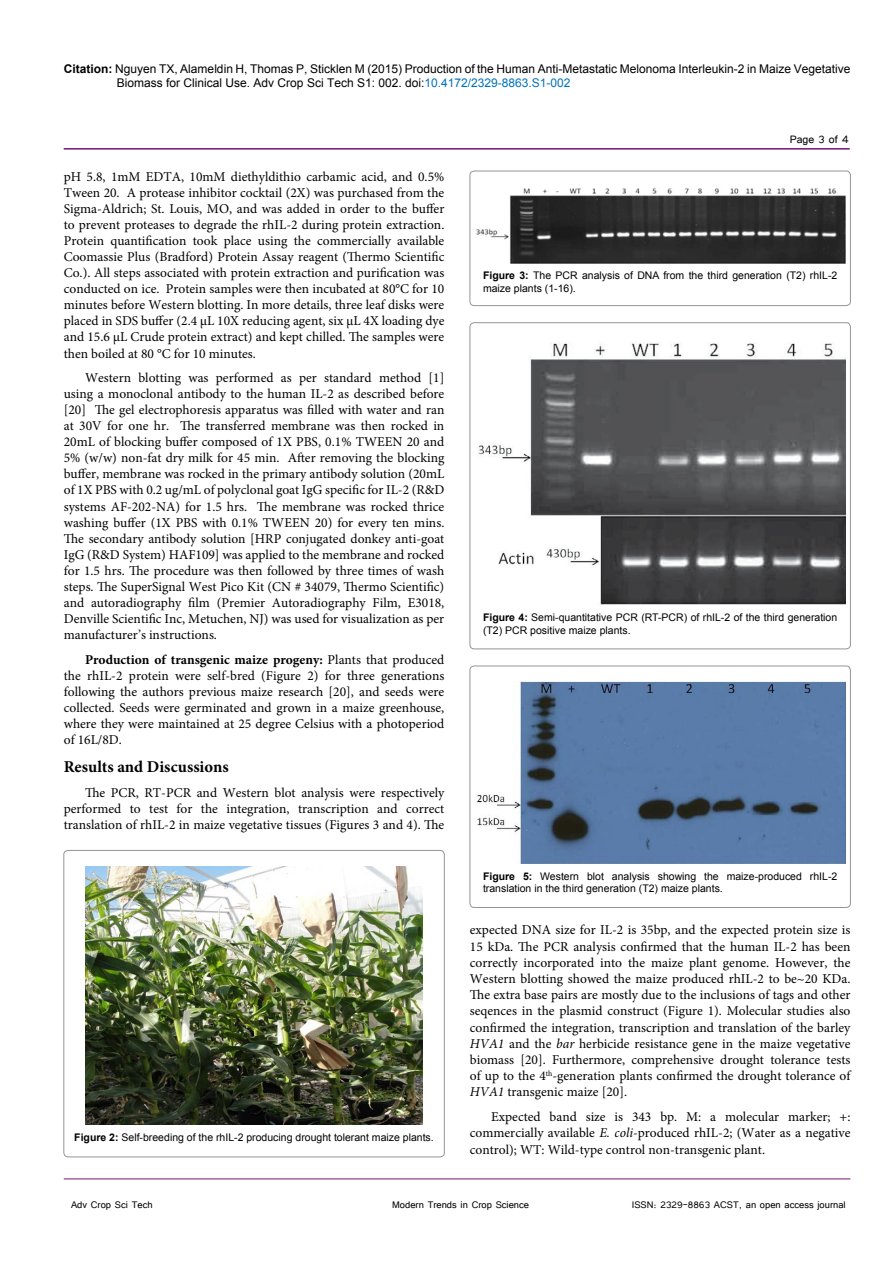
<style>
.page{position:relative;width:893px;height:1263px;background:#fff}
.page>*{position:absolute;margin:0;border:0;box-sizing:border-box;transform-origin:0 0}
.t1{font:700 16.5px "Minion Pro";color:#000}
.t2{font:13.5px/16px "Minion Pro";color:#000;text-align:justify}
.t3{font:13.5px "Tunga";color:#000}
.t4{font:12px/14.4px "Arial";color:#000}
.t5{font:12px "Tunga";color:#000}
.t6{font:10.5px/12.6px "Arial";color:#000}
.s1{font-weight:700}
.s2{color:#0072bc}
.s3{font-style:italic}
</style>
<div class="page">
<hr style="left:64px;top:148px;width:786px;height:2px;background:#741472">
<hr style="left:64px;top:1179px;width:786px;height:1px;background:#741472">
<img style="left:85px;top:866px;width:338px;height:259px">
<div style="left:64px;top:850px;width:380px;height:307px;border:1px solid #939598;border-radius:4px"></div>
<img style="left:476px;top:188px;width:369px;height:75px">
<div style="left:470px;top:171px;width:380px;height:135px;border:1px solid #939598;border-radius:4px"></div>
<img style="left:478px;top:343px;width:367px;height:262px">
<div style="left:470px;top:323px;width:380px;height:326px;border:1px solid #939598;border-radius:4px"></div>
<img style="left:476px;top:681px;width:369px;height:183px">
<div style="left:470px;top:666px;width:380px;height:241px;border:1px solid #939598;border-radius:4px"></div>
<p class="t4" style="left:117px;top:61px;width:735px;text-indent:-53px"><span class="s1">Citation:</span> Nguyen TX, Alameldin H, Thomas P, Sticklen M (2015) Production of the Human Anti-Metastatic Melonoma Interleukin-2 in Maize Vegetative<br>Biomass for Clinical Use. Adv Crop Sci Tech S1: 002. doi:<span class="s2">10.4172/2329-8863.S1-002</span></p>
<p class="t2" style="left:64px;top:169px;width:382px">pH 5.8, 1mM EDTA, 10mM diethyldithio carbamic acid, and 0.5% Tween 20. A protease inhibitor cocktail (2X) was purchased from the Sigma-Aldrich; St. Louis, MO, and was added in order to the buffer to prevent proteases to degrade the rhIL-2 during protein extraction.<br>Protein quantification took place using the commercially available Coomassie Plus (Bradford) Protein Assay reagent (Thermo Scientific Co.). All steps associated with protein extraction and purification was conducted on ice. Protein samples were then incubated at 80°C for 10 minutes before Western blotting. In more details, three leaf disks were placed in SDS buffer (2.4 μL 10X reducing agent, six μL 4X loading dye and 15.6 μL Crude protein extract) and kept chilled. The samples were then boiled at 80 °C for 10 minutes.</p>
<p class="t2" style="left:64px;top:370px;width:382px;text-indent:21px">Western blotting was performed as per standard method [1] using a monoclonal antibody to the human IL-2 as described before [20] The gel electrophoresis apparatus was filled with water and ran at 30V for one hr. The transferred membrane was then rocked in 20mL of blocking buffer composed of 1X PBS, 0.1% TWEEN 20 and 5% (w/w) non-fat dry milk for 45 min. After removing the blocking buffer, membrane was rocked in the primary antibody solution (20mL of 1X PBS with 0.2 ug/mL of polyclonal goat IgG specific for IL-2 (R&amp;D systems AF-202-NA) for 1.5 hrs. The membrane was rocked thrice washing buffer (1X PBS with 0.1% TWEEN 20) for every ten mins.<br>The secondary antibody solution [HRP conjugated donkey anti-goat IgG (R&amp;D System) HAF109] was applied to the membrane and rocked for 1.5 hrs. The procedure was then followed by three times of wash steps. The SuperSignal West Pico Kit (CN # 34079, Thermo Scientific) and autoradiography film (Premier Autoradiography Film, E3018, Denville Scientific Inc, Metuchen, NJ) was used for visualization as per manufacturer’s instructions.</p>
<p class="t2" style="left:64px;top:651px;width:382px;text-indent:21px"><span class="s1">Production of transgenic maize progeny:</span> Plants that produced the rhIL-2 protein were self-bred (Figure 2) for three generations following the authors previous maize research [20], and seeds were collected. Seeds were germinated and grown in a maize greenhouse, where they were maintained at 25 degree Celsius with a photoperiod of 16L/8D.</p>
<p class="t1" style="left:64px;top:755px;width:166px">Results and Discussions</p>
<p class="t2" style="left:64px;top:785px;width:382px;text-indent:21px">The PCR, RT-PCR and Western blot analysis were respectively performed to test for the integration, transcription and correct translation of rhIL-2 in maize vegetative tissues (Figures 3 and 4). The</p>
<p class="t6" style="left:74px;top:1131px;width:361px"><span class="s1">Figure 2:</span> Self-breeding of the rhIL-2 producing drought tolerant maize plants.</p>
<p class="t3" style="left:790px;top:131px;width:61px">Page 3 of 4</p>
<p class="t6" style="left:483px;top:269px;width:356px"><span class="s1">Figure 3:</span> The PCR analysis of DNA from the third generation (T2) rhIL-2 maize plants (1-16).</p>
<p class="t6" style="left:483px;top:611px;width:356px"><span class="s1">Figure 4:</span> Semi-quantitative PCR (RT-PCR) of rhIL-2 of the third generation (T2) PCR positive maize plants.</p>
<p class="t6" style="left:483px;top:870px;width:356px"><span class="s1">Figure 5:</span> Western blot analysis showing the maize-produced rhIL-2 translation in the third generation (T2) maize plants.</p>
<p class="t2" style="left:470px;top:922px;width:382px">expected DNA size for IL-2 is 35bp, and the expected protein size is 15 kDa. The PCR analysis confirmed that the human IL-2 has been correctly incorporated into the maize plant genome. However, the Western blotting showed the maize produced rhIL-2 to be~20 KDa.<br>The extra base pairs are mostly due to the inclusions of tags and other seqences in the plasmid construct (Figure 1). Molecular studies also confirmed the integration, transcription and translation of the barley <span class="s3">HVA1</span> and the <span class="s3">bar</span> herbicide resistance gene in the maize vegetative biomass [20]. Furthermore, comprehensive drought tolerance tests of up to the 4<sup>th</sup>-generation plants confirmed the drought tolerance of <span class="s3">HVA1</span> transgenic maize [20].</p>
<p class="t2" style="left:470px;top:1109px;width:382px;text-indent:21px">Expected band size is 343 bp. M: a molecular marker; +: commercially available <span class="s3">E. coli</span>-produced rhIL-2; (Water as a negative control); WT: Wild-type control non-transgenic plant.</p>
<p class="t5" style="left:71px;top:1196px;width:83px">Adv Crop Sci Tech</p>
<p class="t5" style="left:392px;top:1196px;width:138px">Modern Trends in Crop Science</p>
<p class="t5" style="left:632px;top:1196px;width:215px">ISSN: 2329-8863 ACST, an open access journal</p>
</div>
